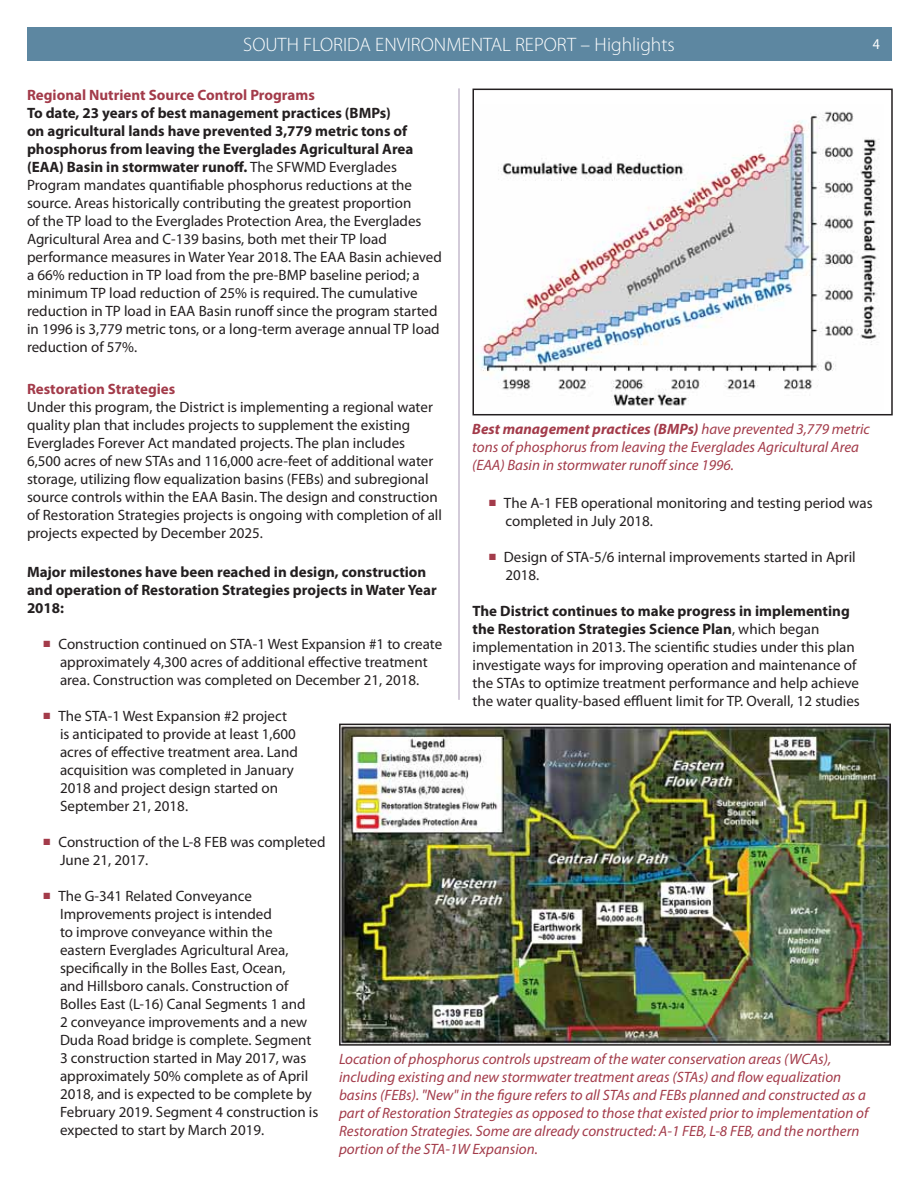
<style>
.page{position:relative;width:918px;height:1188px;background:#fff}
.page>*{position:absolute;margin:0;border:0;box-sizing:border-box;transform-origin:0 0}
.t1{font:300 19.5px "Myriad Pro";color:#fff}
.t2{font:15px/18px "Myriad Pro";color:#231f20}
.t3{font:italic 15px/18px "Myriad Pro";color:#a33b4a}
.t4{font:700 15px/18px "Myriad Pro";color:#231f20}
.t5{font:700 15px "Myriad Pro";color:#a33b4a}
.t6{font:15px "Myriad Pro";color:#fff;scale:.92 1}
.s1{font-weight:700}
</style>
<div class="page">
<div style="left:27px;top:27px;width:864px;height:33px;background:#5d87a1"></div>
<hr style="left:459px;top:88px;width:1px;height:612px;background:#a999b4">
<img style="left:342px;top:727px;width:546px;height:316px">
<div style="left:339px;top:724px;width:552px;height:322px;border:2px solid #231f20"></div>
<img style="left:480px;top:111px;width:400px;height:295px">
<div style="left:473px;top:89px;width:420px;height:326px;border:2px solid #231f20"></div>
<h1 class="t1" style="left:243px;top:32px;width:433px">SOUTH FLORIDA ENVIRONMENTAL REPORT – Highlights</h1>
<p class="t5" style="left:27px;top:89px;width:289px">Regional Nutrient Source Control Programs</p>
<p class="t2" style="left:27px;top:105px;width:416px"><span class="s1">To date, 23 years of best management practices (BMPs)<br>on agricultural lands have prevented 3,779 metric tons of phosphorus from leaving the Everglades Agricultural Area (EAA) Basin in stormwater runoff.</span> The SFWMD Everglades Program mandates quantifiable phosphorus reductions at the source. Areas historically contributing the greatest proportion<br>of the TP load to the Everglades Protection Area, the Everglades Agricultural Area and C-139 basins, both met their TP load performance measures in Water Year 2018. The EAA Basin achieved a 66% reduction in TP load from the pre-BMP baseline period; a minimum TP load reduction of 25% is required. The cumulative reduction in TP load in EAA Basin runoff since the program started in 1996 is 3,779 metric tons, or a long-term average annual TP load reduction of 57%.</p>
<p class="t5" style="left:27px;top:383px;width:150px">Restoration Strategies</p>
<p class="t2" style="left:27px;top:399px;width:417px">Under this program, the District is implementing a regional water quality plan that includes projects to supplement the existing Everglades Forever Act mandated projects. The plan includes 6,500 acres of new STAs and 116,000 acre-feet of additional water storage, utilizing flow equalization basins (FEBs) and subregional source controls within the EAA Basin. The design and construction of Restoration Strategies projects is ongoing with completion of all projects expected by December 2025.</p>
<p class="t4" style="left:27px;top:564px;width:411px">Major milestones have been reached in design, construction and operation of Restoration Strategies projects in Water Year<br>2018:</p>
<p class="t2" style="left:58px;top:636px;width:385px">Construction continued on STA-1 West Expansion #1 to create approximately 4,300 acres of additional effective treatment area. Construction was completed on December 21, 2018.</p>
<p class="t2" style="left:58px;top:708px;width:241px">The STA-1 West Expansion #2 project is anticipated to provide at least 1,600 acres of effective treatment area. Land acquisition was completed in January 2018 and project design started on September 21, 2018.</p>
<p class="t2" style="left:58px;top:834px;width:269px">Construction of the L-8 FEB was completed<br>June 21, 2017.</p>
<p class="t2" style="left:58px;top:888px;width:261px">The G-341 Related Conveyance Improvements project is intended<br>to improve conveyance within the eastern Everglades Agricultural Area, specifically in the Bolles East, Ocean,<br>and Hillsboro canals. Construction of Bolles East (L-16) Canal Segments 1 and<br>2 conveyance improvements and a new Duda Road bridge is complete. Segment 3 construction started in May 2017, was approximately 50% complete as of April 2018, and is expected to be complete by February 2019. Segment 4 construction is expected to start by March 2019.</p>
<p class="t6" style="left:873px;top:38px;width:9px">4</p>
<p class="t3" style="left:472px;top:421px;width:399px"><span class="s1">Best management practices (BMPs)</span> have prevented 3,779 metric tons of phosphorus from leaving the Everglades Agricultural Area (EAA) Basin in stormwater runoff since 1996.</p>
<p class="t2" style="left:504px;top:495px;width:370px">The A-1 FEB operational monitoring and testing period was completed in July 2018.</p>
<p class="t2" style="left:504px;top:549px;width:353px">Design of STA-5/6 internal improvements started in April<br>2018.</p>
<p class="t2" style="left:473px;top:603px;width:389px"><span class="s1">The District continues to make progress in implementing the Restoration Strategies Science Plan</span>, which began implementation in 2013. The scientific studies under this plan investigate ways for improving operation and maintenance of the STAs to optimize treatment performance and help achieve the water quality-based effluent limit for TP. Overall, 12 studies</p>
<p class="t3" style="left:339px;top:1051px;width:531px">Location of phosphorus controls upstream of the water conservation areas (WCAs), including existing and new stormwater treatment areas (STAs) and flow equalization basins (FEBs). "New" in the figure refers to all STAs and FEBs planned and constructed as a part of Restoration Strategies as opposed to those that existed prior to implementation of Restoration Strategies. Some are already constructed: A-1 FEB, L-8 FEB, and the northern portion of the STA-1W Expansion.</p>
</div>
